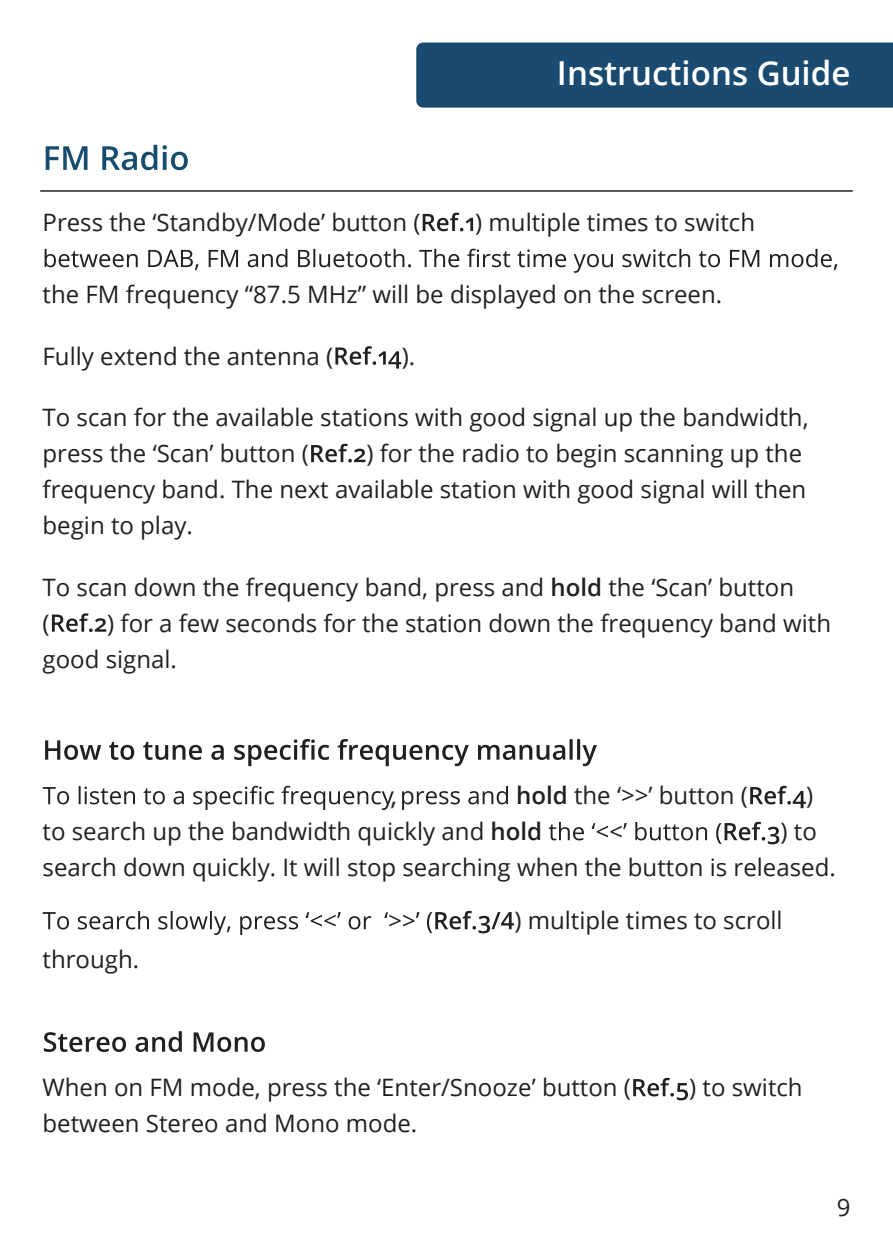
<style>
.page{position:relative;width:893px;height:1259px;background:#fff}
.page>*{position:absolute;margin:0;border:0;box-sizing:border-box;transform-origin:0 0}
.t1{font:600 33px "Open Sans";color:#fff}
.t2{font:27px "Myriad Pro";color:#231f20}
.t3{font:24px/36px "Open Sans";color:#231f20}
.s1{font-weight:600}
</style>
<div class="page">
<div style="left:416px;top:43px;width:476px;height:65px;background:#1a4a6f"></div>
<svg style="left:46px;top:145px;width:142px;height:25px"></svg>
<hr style="left:40px;top:190px;width:812px;height:2px;background:#231f20">
<svg style="left:422px;top:213px;width:51px;height:18px"></svg>
<svg style="left:45px;top:249px;width:791px;height:24px"></svg>
<svg style="left:335px;top:346px;width:66px;height:23px"></svg>
<svg style="left:311px;top:444px;width:54px;height:18px"></svg>
<svg style="left:52px;top:613px;width:54px;height:19px"></svg>
<svg style="left:45px;top:739px;width:551px;height:27px"></svg>
<svg style="left:43px;top:786px;width:464px;height:24px"></svg>
<svg style="left:750px;top:786px;width:55px;height:22px"></svg>
<svg style="left:548px;top:822px;width:231px;height:22px"></svg>
<svg style="left:43px;top:911px;width:470px;height:24px"></svg>
<svg style="left:44px;top:1031px;width:221px;height:21px"></svg>
<svg style="left:633px;top:1078px;width:54px;height:22px"></svg>
<h1 class="t1" style="left:556px;top:60px;width:295px">Instructions Guide</h1>
<p class="t3" style="left:43px;top:207px;width:379px">Press the ‘Standby/Mode’ button (</p>
<p class="t3" style="left:475px;top:207px;width:281px">) multiple times to switch</p>
<p class="t3" style="left:43px;top:279px;width:680px">the FM frequency “87.5 MHz” will be displayed on the screen.</p>
<p class="t3" style="left:43px;top:340px;width:292px">Fully extend the antenna (</p>
<p class="t3" style="left:401px;top:340px;width:15px">).</p>
<p class="t3" style="left:43px;top:402px;width:767px">To scan for the available stations with good signal up the bandwidth, press the ‘Scan’ button (</p>
<p class="t3" style="left:43px;top:438px;width:764px;text-indent:323px">) for the radio to begin scanning up the frequency band. The next available station with good signal will then begin to play.</p>
<p class="t3" style="left:43px;top:571px;width:752px">To scan down the frequency band, press and <span class="s1">hold</span> the ‘Scan’ button (</p>
<p class="t3" style="left:43px;top:607px;width:789px;text-indent:65px">) for a few seconds for the station down the frequency band with good signal.</p>
<p class="t3" style="left:516px;top:780px;width:233px"><span class="s1">hold</span> the ‘&gt;&gt;’ button (</p>
<p class="t3" style="left:805px;top:780px;width:9px">)</p>
<p class="t3" style="left:43px;top:816px;width:501px">to search up the bandwidth quickly and <span class="s1">hold</span></p>
<p class="t2" style="left:390px;top:785px;width:7px">,</p>
<p class="t3" style="left:43px;top:816px;width:794px;text-indent:737px">) to search down quickly. It will stop searching when the button is released.</p>
<p class="t3" style="left:514px;top:905px;width:270px">) multiple times to scroll</p>
<p class="t3" style="left:43px;top:944px;width:98px">through.</p>
<p class="t3" style="left:43px;top:1072px;width:589px">When on FM mode, press the ‘Enter/Snooze’ button (</p>
<p class="t3" style="left:688px;top:1072px;width:115px">) to switch</p>
<p class="t3" style="left:43px;top:1108px;width:376px">between Stereo and Mono mode.</p>
<p class="t3" style="left:836px;top:1192px;width:15px">9</p>
</div>
